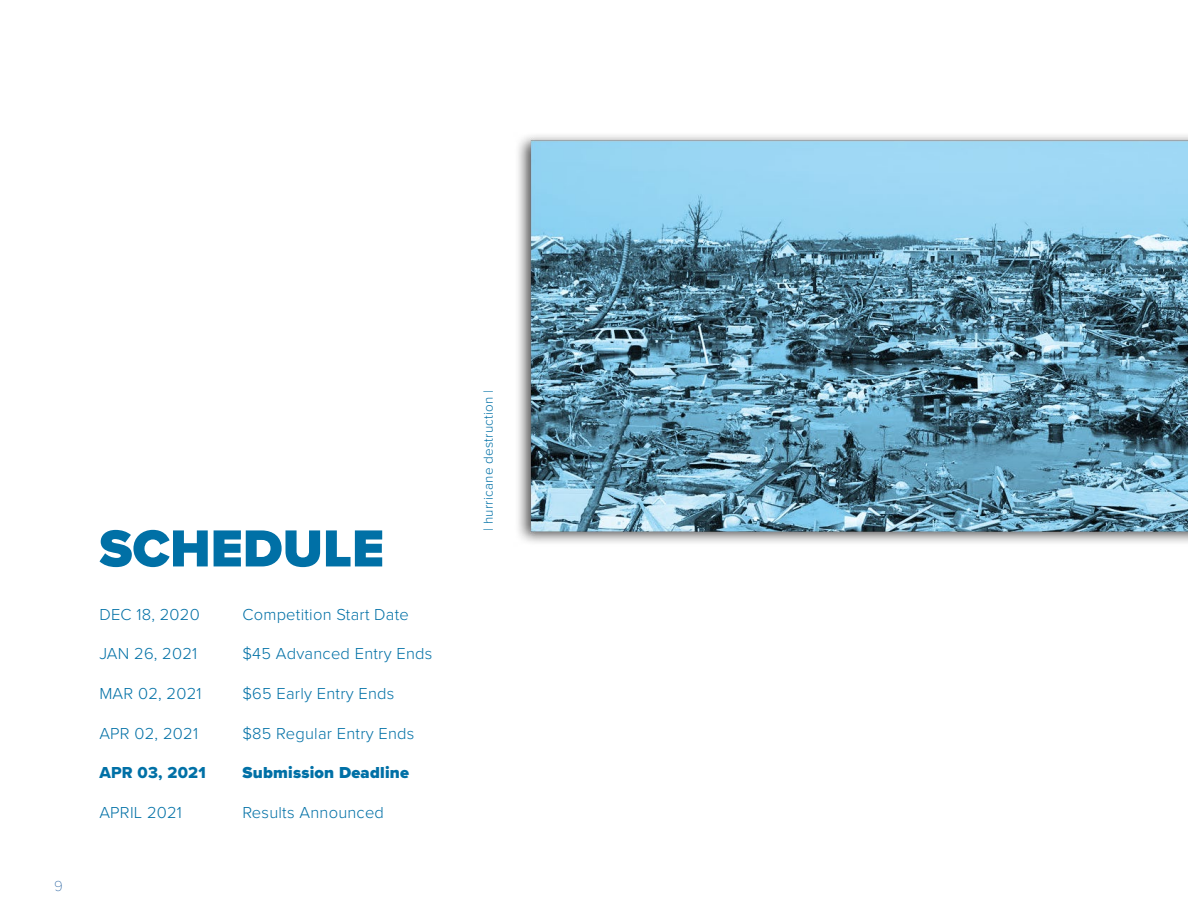
<style>
.page{position:relative;width:1188px;height:918px;background:#fff}
.page>*{position:absolute;margin:0;border:0;box-sizing:border-box;transform-origin:0 0}
.t1{font:900 54px "Proxima Nova";color:#0070a6}
.t2{font:300 16.5px "Proxima Nova";letter-spacing:.015em;color:#0070a6}
.t3{font:900 16.5px "Proxima Nova";letter-spacing:.015em;color:#0070a6}
.t4{font:16.5px "Proxima Nova Extrabld";letter-spacing:.015em;color:#0070a6}
.t5{font:100 15px "Proxima Nova T";color:#215e9e}
.t6{font:300 13.5px "Proxima Nova";letter-spacing:.015em;color:#0070a6}
</style>
<div class="page">
<img style="left:518px;top:135px;width:670px;height:408px">
<p class="t5" style="left:54px;top:875px;width:10px">9</p>
<h1 class="t1" style="left:99px;top:508px;width:286px">SCHEDULE</h1>
<p class="t2" style="left:99px;top:602px;width:102px">DEC 18, 2020</p>
<p class="t2" style="left:99px;top:642px;width:100px">JAN 26, 2021</p>
<p class="t2" style="left:99px;top:681px;width:104px">MAR 02, 2021</p>
<p class="t2" style="left:99px;top:721px;width:100px">APR 02, 2021</p>
<p class="t4" style="left:99px;top:760px;width:108px">APR 03, 2021</p>
<p class="t2" style="left:99px;top:800px;width:84px">APRIL 2021</p>
<p class="t2" style="left:242px;top:602px;width:168px">Competition Start Date</p>
<p class="t2" style="left:242px;top:642px;width:192px">$45 Advanced Entry Ends</p>
<p class="t2" style="left:242px;top:681px;width:154px">$65 Early Entry Ends</p>
<p class="t2" style="left:242px;top:721px;width:174px">$85 Regular Entry Ends</p>
<p class="t3" style="left:242px;top:760px;width:168px">Submission Deadline</p>
<p class="t2" style="left:242px;top:800px;width:143px">Results Announced</p>
<p class="t6" style="left:478px;top:531px;width:142px;rotate:-90deg">| hurricane destruction |</p>
</div>
